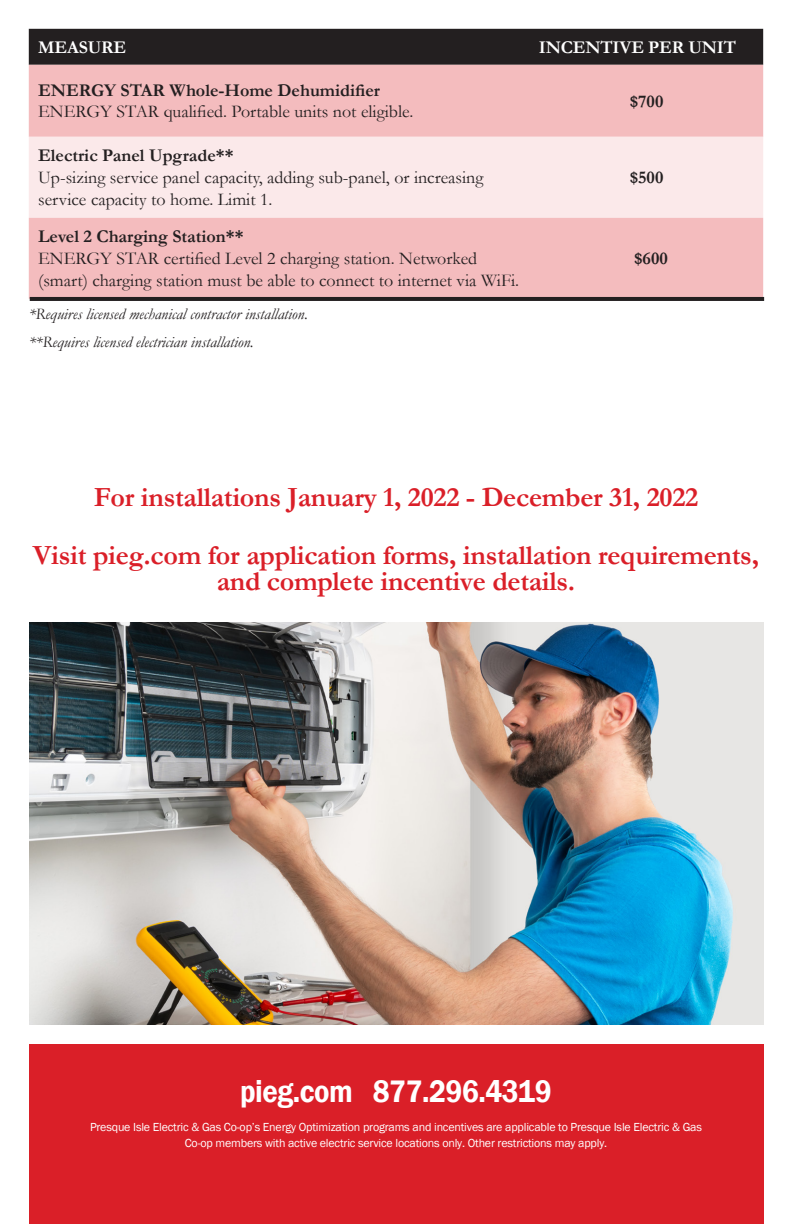
<style>
.page{position:relative;width:792px;height:1224px;background:#fff}
.page>*{position:absolute;margin:0;border:0;box-sizing:border-box;transform-origin:0 0}
.t1{font:600 32px "Franklin Gothic";letter-spacing:-.015em;color:#fff;scale:.9 1}
.t2{font:700 28px/26px "Garamond";letter-spacing:-.01em;color:#da1f28;text-align:center}
.t3{font:18px/22px "Garamond";color:#231f20}
.t4{font:700 18px "Garamond";color:#231f20}
.t5{font:700 18px "Garamond";letter-spacing:-.01em;color:#fff}
.t6{font:italic 16px "Garamond";color:#231f20}
.t7{font:12px/16px "Franklin Gothic";letter-spacing:-.015em;color:#fff;text-align:center}
</style>
<div class="page">
<div style="left:29px;top:1044px;width:734px;height:180px;background:#da1f28"></div>
<div style="left:29px;top:29px;width:734px;height:36px;background:#231f20"></div>
<div style="left:29px;top:65px;width:734px;height:72px;background:#f4bcbe"></div>
<div style="left:29px;top:137px;width:734px;height:81px;background:#fbe9ea"></div>
<div style="left:29px;top:218px;width:734px;height:81px;background:#f4bcbe"></div>
<hr style="left:30px;top:297px;width:734px;height:4px;background:#231f20">
<img style="left:30px;top:623px;width:733px;height:401px">
<p class="t5" style="left:38px;top:35px;width:90px">MEASURE</p>
<p class="t5" style="left:539px;top:35px;width:199px">INCENTIVE PER UNIT</p>
<p class="t4" style="left:38px;top:78px;width:343px">ENERGY STAR Whole-Home Dehumidifier</p>
<p class="t3" style="left:38px;top:100px;width:377px">ENERGY STAR qualified. Portable units not eligible.</p>
<p class="t4" style="left:630px;top:89px;width:35px">$700</p>
<p class="t4" style="left:38px;top:143px;width:197px">Electric Panel Upgrade**</p>
<p class="t3" style="left:38px;top:166px;width:447px">Up-sizing service panel capacity, adding sub-panel, or increasing service capacity to home. Limit 1.</p>
<p class="t4" style="left:630px;top:165px;width:35px">$500</p>
<p class="t4" style="left:38px;top:224px;width:207px">Level 2 Charging Station**</p>
<p class="t3" style="left:38px;top:247px;width:483px">ENERGY STAR certified Level 2 charging station. Networked (smart) charging station must be able to connect to internet via WiFi.</p>
<p class="t4" style="left:634px;top:246px;width:35px">$600</p>
<p class="t6" style="left:29px;top:303px;width:281px">*Requires licensed mechanical contractor installation.</p>
<p class="t6" style="left:29px;top:331px;width:226px">**Requires licensed electrician installation.</p>
<p class="t2" style="left:94px;top:485px;width:606px">For installations January 1, 2022 - December 31, 2022</p>
<p class="t2" style="left:33px;top:543px;width:728px">Visit pieg.com for application forms, installation requirements, and complete incentive details.</p>
<p class="t1" style="left:240px;top:1072px;width:348px">pieg.com 877.296.4319</p>
<p class="t7" style="left:90px;top:1119px;width:613px">Presque Isle Electric &amp; Gas Co-op’s Energy Optimization programs and incentives are applicable to Presque Isle Electric &amp; Gas<br>Co-op members with active electric service locations only. Other restrictions may apply.</p>
</div>
